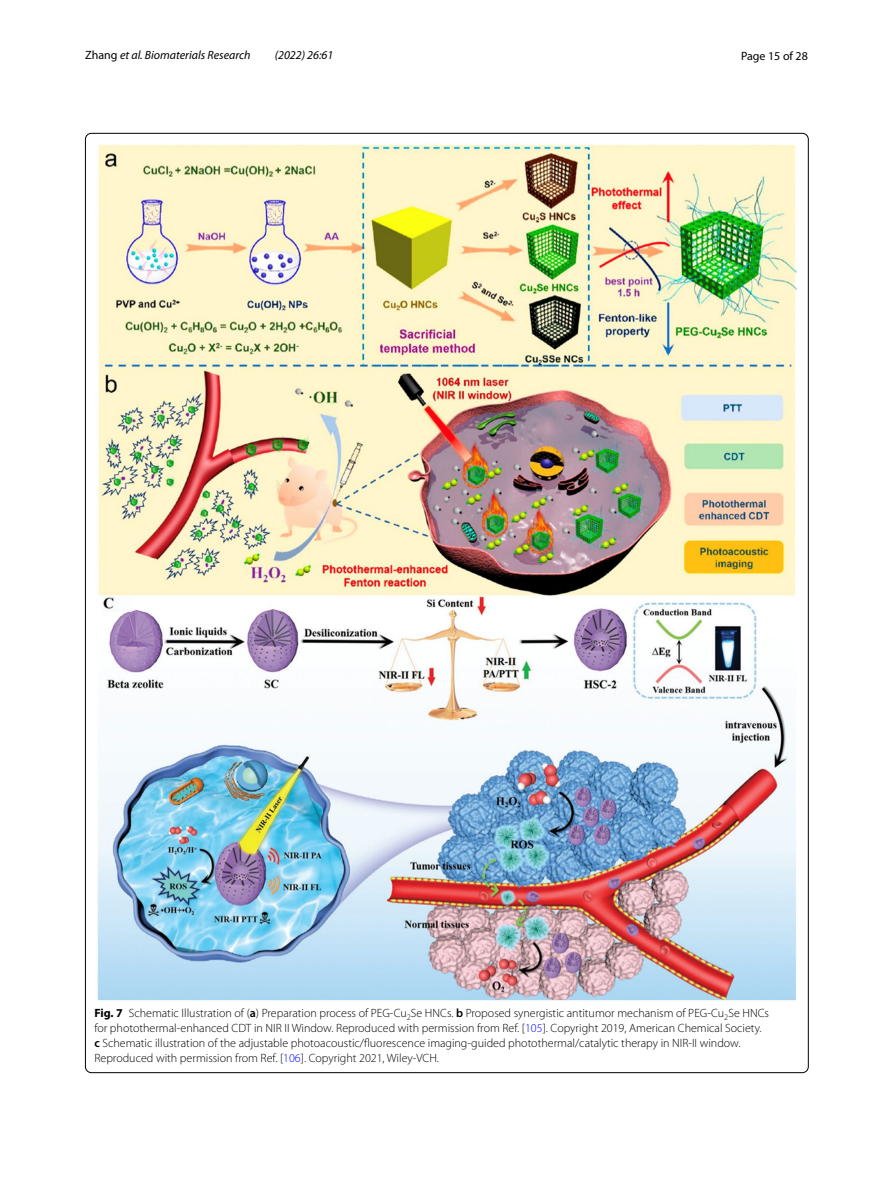
<style>
.page{position:relative;width:893px;height:1187px;background:#fff}
.page>*{position:absolute;margin:0;border:0;box-sizing:border-box;transform-origin:0 0}
.t1{font:300 12px/15px "Myriad Pro";color:#000}
.t2{font:italic 12px "Myriad Pro";color:#000}
.t3{font:12px "Myriad Pro";color:#000}
.s1{font-style:normal}
.s2{font-weight:700}
.s3{font-weight:600}
.s4{color:#00f}
</style>
<div class="page">
<img style="left:97px;top:142px;width:700px;height:860px">
<p class="t2" style="left:85px;top:48px;width:167px"><span class="s1">Zhang</span> et al. Biomaterials Research</p>
<p class="t2" style="left:275px;top:48px;width:60px">(2022) 26:61</p>
<p class="t3" style="left:741px;top:48px;width:68px">Page 15 of 28</p>
<p class="t1" style="left:94px;top:1005px;width:676px"><span class="s2">Fig. 7</span> Schematic Illustration of (<span class="s3">a</span>) Preparation process of PEG-Cu<sub>2</sub>Se HNCs. <span class="s3">b</span> Proposed synergistic antitumor mechanism of PEG-Cu<sub>2</sub>Se HNCs for photothermal-enhanced CDT in NIR II Window. Reproduced with permission from Ref. [<span class="s4">105</span>]. Copyright 2019, American Chemical Society. <span class="s3">c</span> Schematic illustration of the adjustable photoacoustic/fluorescence imaging-guided photothermal/catalytic therapy in NIR-II window.<br>Reproduced with permission from Ref. [<span class="s4">106</span>]. Copyright 2021, Wiley-VCH.</p>
</div>
